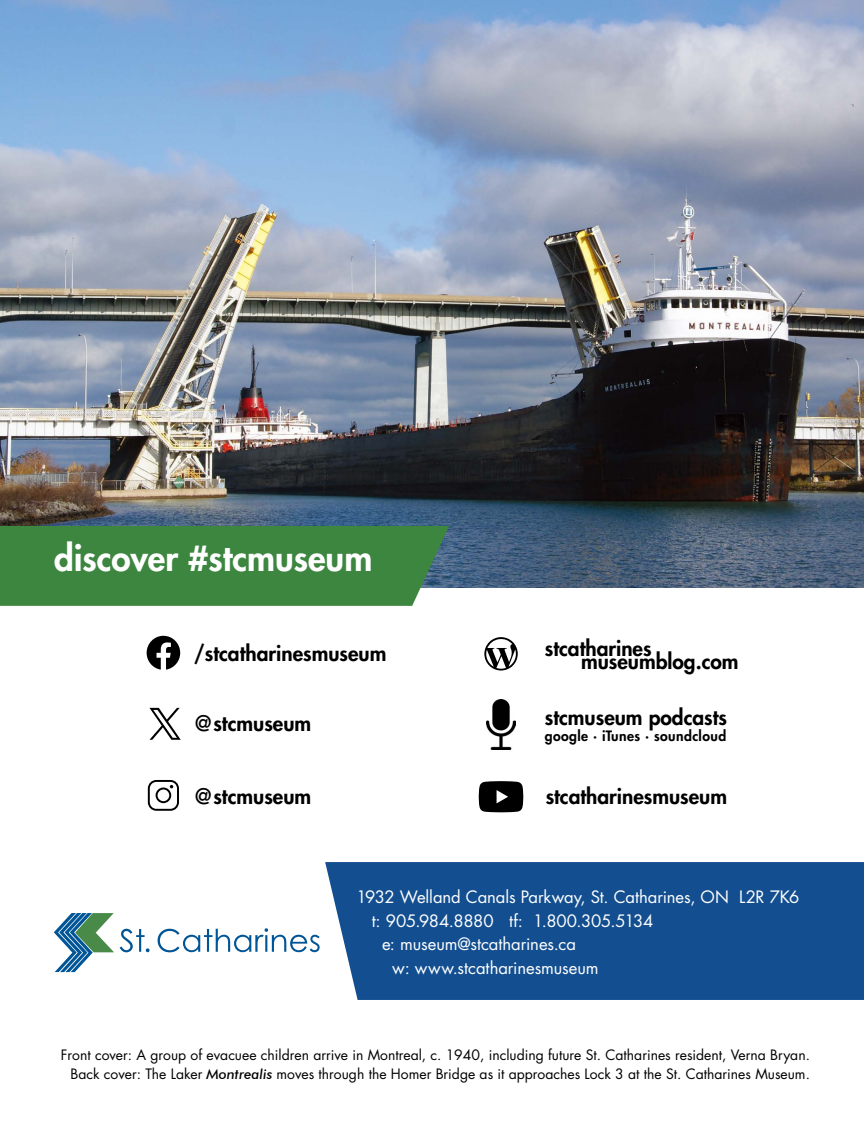
<style>
.page{position:relative;width:864px;height:1134px;background:#fff}
.page>*{position:absolute;margin:0;border:0;box-sizing:border-box;transform-origin:0 0}
.t1{font:800 34.95px "Futura Std";color:#fff}
.t2{font:800 20.85px "Futura Std";color:#000}
.t3{font:16.65px "Futura Std";letter-spacing:-.005em;color:#fff}
.Caption_Alt_text{font:13.95px/19.5px "Futura Std";color:#000;text-align:right}
.t4{font:800 13.95px "Futura Std";letter-spacing:.03em;color:#000}
.s1{font-family:"Futura BT";font-weight:500;font-style:italic}
</style>
<div class="page">
<img style="left:0;top:0;width:864px;height:588px">
<div style="left:325px;top:862px;width:539px;height:138px;background:#134f90"></div>
<svg style="left:120px;top:929px;width:30px;height:23px"></svg>
<svg style="left:158px;top:928px;width:162px;height:24px"></svg>
<svg style="left:54px;top:913px;width:60px;height:59px"></svg>
<svg style="left:147px;top:636px;width:33px;height:33px"></svg>
<svg style="left:484px;top:637px;width:34px;height:34px"></svg>
<img style="left:487px;top:699px;width:28px;height:51px">
<svg style="left:149px;top:708px;width:32px;height:32px"></svg>
<svg style="left:148px;top:780px;width:31px;height:31px"></svg>
<svg style="left:479px;top:781px;width:44px;height:31px"></svg>
<div style="left:0;top:526px;width:449px;height:80px;background:#3d8640"></div>
<p class="t1" style="left:54px;top:536px;width:320px">discover #stcmuseum</p>
<p class="t2" style="left:194px;top:640px;width:194px">/stcatharinesmuseum</p>
<p class="t2" style="left:545px;top:635px;width:108px">stcatharines</p>
<p class="t2" style="left:581px;top:649px;width:159px">museumblog.com</p>
<p class="t2" style="left:545px;top:704px;width:184px">stcmuseum podcasts</p>
<p class="t4" style="left:545px;top:727px;width:183px">google ∙ iTunes ∙ soundcloud</p>
<p class="t2" style="left:193px;top:710px;width:120px">@stcmuseum</p>
<p class="t2" style="left:193px;top:783px;width:120px">@stcmuseum</p>
<p class="t2" style="left:546px;top:783px;width:183px">stcatharinesmuseum</p>
<p class="t3" style="left:356px;top:886px;width:445px">1932 Welland Canals Parkway, St. Catharines, ON L2R 7K6</p>
<p class="t3" style="left:372px;top:910px;width:283px">t: 905.984.8880 tf: 1.800.305.5134</p>
<p class="t3" style="left:382px;top:933px;width:196px">e: museum@stcatharines.ca</p>
<p class="t3" style="left:392px;top:957px;width:208px">w: www.stcatharinesmuseum</p>
<p class="Caption_Alt_text" style="left:61px;top:1045px;width:751px">Front cover: A group of evacuee children arrive in Montreal, c. 1940, including future St. Catharines resident, Verna Bryan.<br>Back cover: The Laker <span class="s1">Montrealis</span> moves through the Homer Bridge as it approaches Lock 3 at the St. Catharines Museum.</p>
</div>
